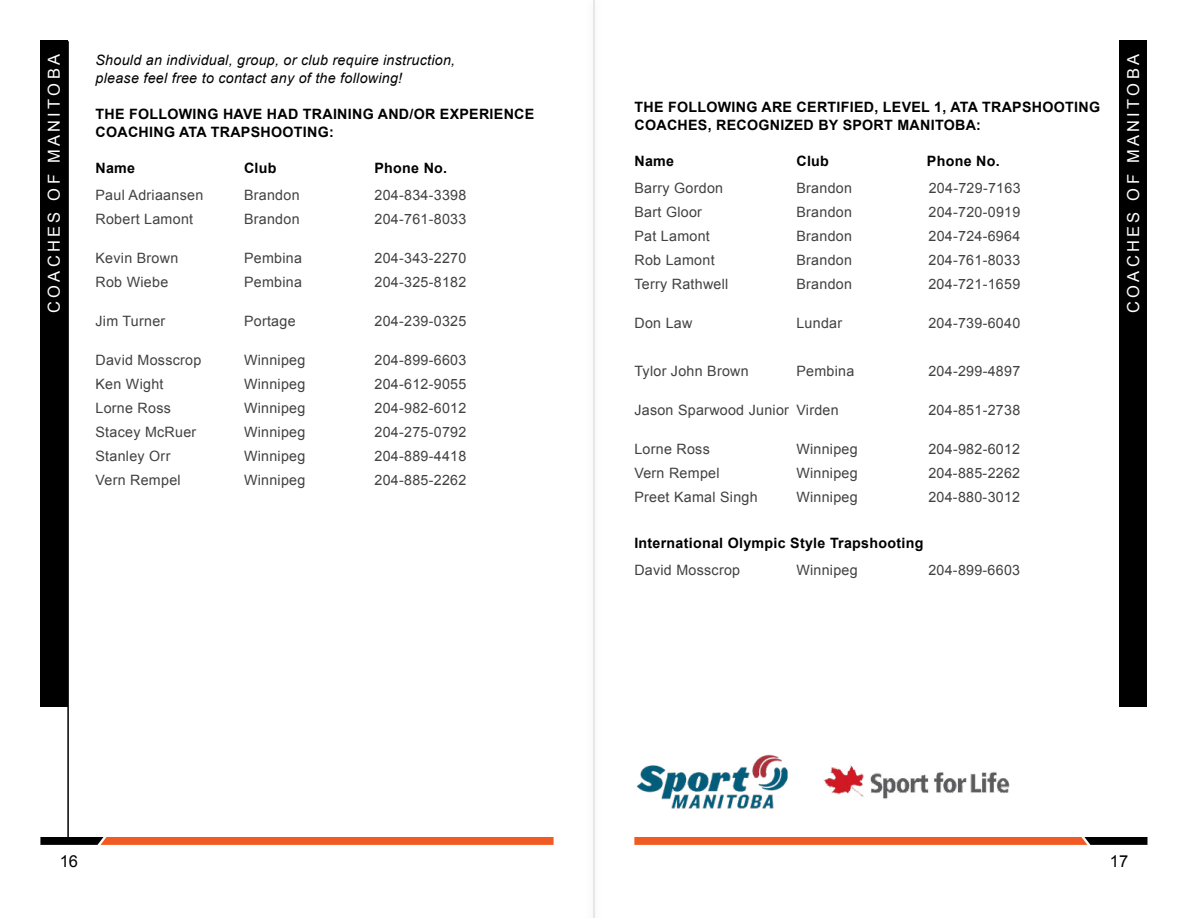
<style>
.page{position:relative;width:1188px;height:918px;background:#fff}
.page>*{position:absolute;margin:0;border:0;box-sizing:border-box;transform-origin:0 0}
.t1{font:16.5px "Arial";letter-spacing:.2em;color:#fff}
.t2{font:16.5px "Arial";color:#000}
.t3{font:14.25px "Arial";letter-spacing:.02em;color:#414042}
.t4{font:700 14.25px/18px "Arial";letter-spacing:.02em;color:#000}
.t5{font:italic 14.25px/18px "Arial";letter-spacing:.02em;color:#000}
</style>
<div class="page">
<svg style="left:634px;top:837px;width:514px;height:8px;background:#d55322"></svg>
<svg style="left:40px;top:837px;width:514px;height:8px;background:#d55322"></svg>
<hr style="left:67px;top:41px;width:2px;height:796px;background:#000">
<div style="left:1119px;top:40px;width:28px;height:667px;background:#000"></div>
<div style="left:40px;top:40px;width:27px;height:667px;background:#000"></div>
<img style="left:636px;top:754px;width:152px;height:55px">
<img style="left:823px;top:765px;width:187px;height:34px">
<hr style="left:593px;top:0;width:2px;height:918px;background:#e6e7e8">
<p class="t1" style="left:43px;top:313px;width:260px;rotate:-90deg">COACHES OF MANITOBA</p>
<p class="t5" style="left:96px;top:51px;width:361px">Should an individual, group, or club require instruction, please feel free to contact any of the following!</p>
<p class="t4" style="left:96px;top:105px;width:440px">THE FOLLOWING HAVE HAD TRAINING AND/OR EXPERIENCE<br>COACHING ATA TRAPSHOOTING:</p>
<p class="t4" style="left:96px;top:159px;width:41px">Name</p>
<p class="t4" style="left:244px;top:159px;width:34px">Club</p>
<p class="t4" style="left:375px;top:159px;width:74px">Phone No.</p>
<p class="t3" style="left:96px;top:185px;width:109px">Paul Adriaansen</p>
<p class="t3" style="left:244px;top:185px;width:57px">Brandon</p>
<p class="t3" style="left:375px;top:185px;width:93px">204-834-3398</p>
<p class="t3" style="left:96px;top:209px;width:99px">Robert Lamont</p>
<p class="t3" style="left:244px;top:209px;width:57px">Brandon</p>
<p class="t3" style="left:375px;top:209px;width:93px">204-761-8033</p>
<p class="t3" style="left:96px;top:248px;width:84px">Kevin Brown</p>
<p class="t3" style="left:244px;top:248px;width:59px">Pembina</p>
<p class="t3" style="left:375px;top:248px;width:93px">204-343-2270</p>
<p class="t3" style="left:96px;top:272px;width:74px">Rob Wiebe</p>
<p class="t3" style="left:244px;top:272px;width:59px">Pembina</p>
<p class="t3" style="left:375px;top:272px;width:93px">204-325-8182</p>
<p class="t3" style="left:96px;top:311px;width:71px">Jim Turner</p>
<p class="t3" style="left:244px;top:311px;width:53px">Portage</p>
<p class="t3" style="left:375px;top:311px;width:93px">204-239-0325</p>
<p class="t3" style="left:96px;top:350px;width:107px">David Mosscrop</p>
<p class="t3" style="left:244px;top:350px;width:63px">Winnipeg</p>
<p class="t3" style="left:375px;top:350px;width:93px">204-899-6603</p>
<p class="t3" style="left:96px;top:374px;width:70px">Ken Wight</p>
<p class="t3" style="left:244px;top:374px;width:63px">Winnipeg</p>
<p class="t3" style="left:375px;top:374px;width:93px">204-612-9055</p>
<p class="t3" style="left:96px;top:398px;width:77px">Lorne Ross</p>
<p class="t3" style="left:244px;top:398px;width:63px">Winnipeg</p>
<p class="t3" style="left:375px;top:398px;width:93px">204-982-6012</p>
<p class="t3" style="left:96px;top:422px;width:102px">Stacey McRuer</p>
<p class="t3" style="left:244px;top:422px;width:63px">Winnipeg</p>
<p class="t3" style="left:375px;top:422px;width:93px">204-275-0792</p>
<p class="t3" style="left:96px;top:446px;width:76px">Stanley Orr</p>
<p class="t3" style="left:244px;top:446px;width:63px">Winnipeg</p>
<p class="t3" style="left:375px;top:446px;width:93px">204-889-4418</p>
<p class="t3" style="left:96px;top:470px;width:87px">Vern Rempel</p>
<p class="t3" style="left:244px;top:470px;width:63px">Winnipeg</p>
<p class="t3" style="left:375px;top:470px;width:93px">204-885-2262</p>
<p class="t4" style="left:634px;top:98px;width:467px">THE FOLLOWING ARE CERTIFIED, LEVEL 1, ATA TRAPSHOOTING<br>COACHES, RECOGNIZED BY SPORT MANITOBA:</p>
<p class="t4" style="left:634px;top:152px;width:41px">Name</p>
<p class="t4" style="left:796px;top:152px;width:34px">Club</p>
<p class="t4" style="left:927px;top:152px;width:74px">Phone No.</p>
<p class="t3" style="left:634px;top:178px;width:90px">Barry Gordon</p>
<p class="t3" style="left:796px;top:178px;width:57px">Brandon</p>
<p class="t3" style="left:929px;top:178px;width:93px">204-729-7163</p>
<p class="t3" style="left:634px;top:202px;width:69px">Bart Gloor</p>
<p class="t3" style="left:796px;top:202px;width:57px">Brandon</p>
<p class="t3" style="left:928px;top:202px;width:93px">204-720-0919</p>
<p class="t3" style="left:634px;top:226px;width:77px">Pat Lamont</p>
<p class="t3" style="left:796px;top:226px;width:57px">Brandon</p>
<p class="t3" style="left:928px;top:226px;width:93px">204-724-6964</p>
<p class="t3" style="left:634px;top:250px;width:82px">Rob Lamont</p>
<p class="t3" style="left:796px;top:250px;width:57px">Brandon</p>
<p class="t3" style="left:928px;top:250px;width:93px">204-761-8033</p>
<p class="t3" style="left:634px;top:274px;width:95px">Terry Rathwell</p>
<p class="t3" style="left:796px;top:274px;width:57px">Brandon</p>
<p class="t3" style="left:928px;top:274px;width:93px">204-721-1659</p>
<p class="t3" style="left:634px;top:313px;width:59px">Don Law</p>
<p class="t3" style="left:796px;top:313px;width:47px">Lundar</p>
<p class="t3" style="left:928px;top:313px;width:93px">204-739-6040</p>
<p class="t3" style="left:634px;top:361px;width:116px">Tylor John Brown</p>
<p class="t3" style="left:796px;top:361px;width:59px">Pembina</p>
<p class="t3" style="left:928px;top:361px;width:93px">204-299-4897</p>
<p class="t3" style="left:634px;top:400px;width:206px">Jason Sparwood Junior Virden</p>
<p class="t3" style="left:928px;top:400px;width:93px">204-851-2738</p>
<p class="t3" style="left:634px;top:439px;width:77px">Lorne Ross</p>
<p class="t3" style="left:796px;top:439px;width:63px">Winnipeg</p>
<p class="t3" style="left:928px;top:439px;width:93px">204-982-6012</p>
<p class="t3" style="left:634px;top:463px;width:87px">Vern Rempel</p>
<p class="t3" style="left:796px;top:463px;width:63px">Winnipeg</p>
<p class="t3" style="left:928px;top:463px;width:93px">204-885-2262</p>
<p class="t3" style="left:634px;top:487px;width:125px">Preet Kamal Singh</p>
<p class="t3" style="left:796px;top:487px;width:63px">Winnipeg</p>
<p class="t3" style="left:928px;top:487px;width:93px">204-880-3012</p>
<p class="t4" style="left:634px;top:535px;width:291px">International Olympic Style Trapshooting</p>
<p class="t3" style="left:634px;top:561px;width:107px">David Mosscrop</p>
<p class="t3" style="left:796px;top:561px;width:63px">Winnipeg</p>
<p class="t3" style="left:928px;top:561px;width:93px">204-899-6603</p>
<p class="t1" style="left:1123px;top:313px;width:260px;rotate:-90deg">COACHES OF MANITOBA</p>
<p class="t2" style="left:60px;top:851px;width:20px">16</p>
<p class="t2" style="left:1110px;top:851px;width:20px">17</p>
</div>
